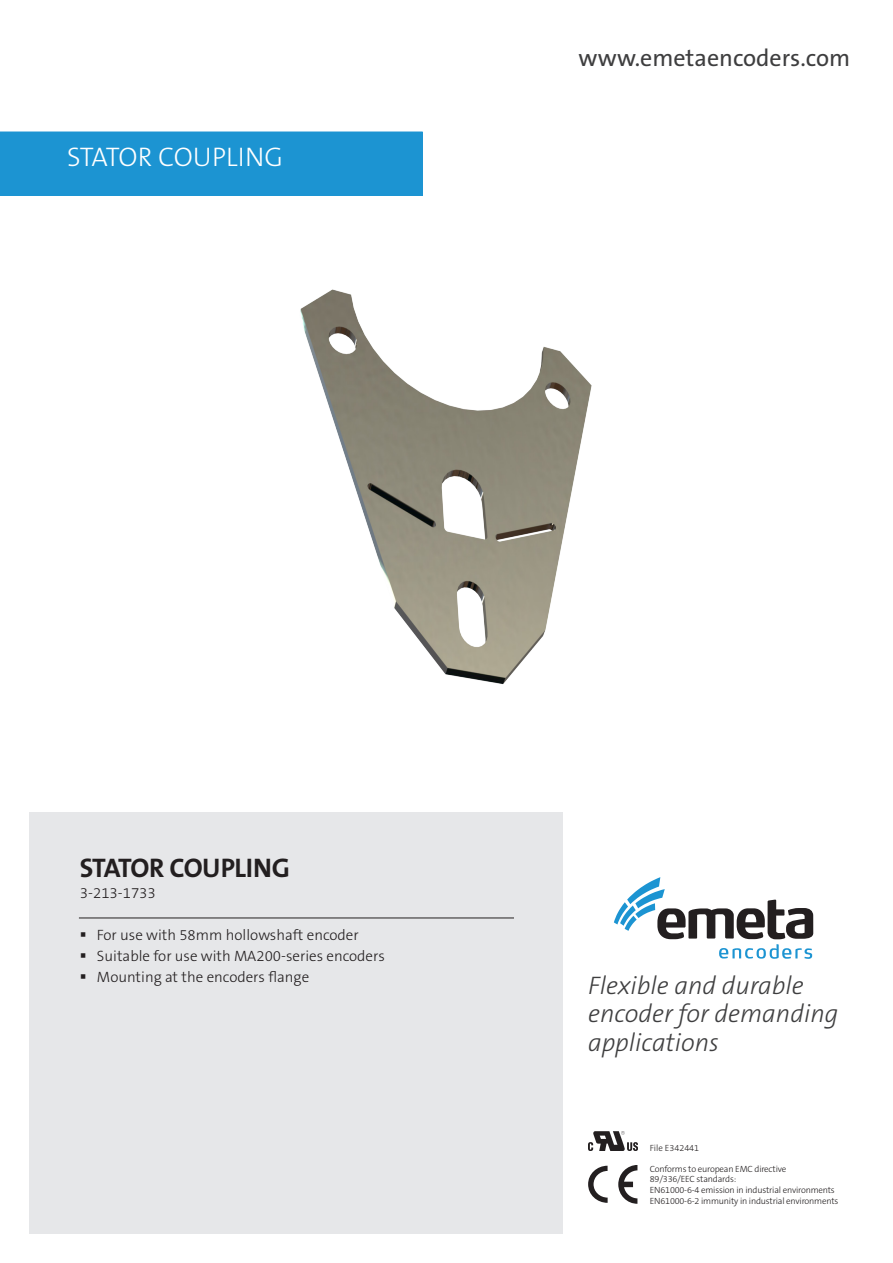
<style>
.page{position:relative;width:893px;height:1263px;background:#fff}
.page>*{position:absolute;margin:0;border:0;box-sizing:border-box;transform-origin:0 0}
.Header_2{font:700 27px "The Sans B7";letter-spacing:-.015em;color:#231f20}
.t1{font:300 27px "The Sans B3";color:#fff}
.t2{font:italic 300 25.5px/28.5px "The Sans B3";color:#3e3e3f}
.t3{font:24px "The Sans B5 Plain";color:#3e3e3f}
.Lista{font:300 15px "The Sans B3";color:#231f20}
.t4{font:300 9px/10.8px "The Sans B3";letter-spacing:-.02em;color:#231f20}
.t5{font:300 9px "The Sans B3";color:#231f20}
</style>
<div class="page">
<div style="left:30px;top:812px;width:533px;height:421px;background:#e6e7e9"></div>
<svg style="left:588px;top:1166px;width:20px;height:37px"></svg>
<svg style="left:618px;top:1165px;width:20px;height:39px"></svg>
<img style="left:588px;top:1131px;width:50px;height:20px">
<svg style="left:614px;top:877px;width:199px;height:82px"></svg>
<hr style="left:79px;top:917px;width:435px;height:1px;background:#231f20">
<div style="left:0;top:132px;width:422px;height:63px;background:#1c94d2"></div>
<div style="left:0;top:132px;width:422px;height:64px;border:1px solid #1c94d2"></div>
<img style="left:300px;top:289px;width:292px;height:396px">
<p class="t1" style="left:67px;top:143px;width:217px">STATOR COUPLING</p>
<p class="t3" style="left:578px;top:45px;width:273px">www.emetaencoders.com</p>
<p class="Header_2" style="left:80px;top:853px;width:211px">STATOR COUPLING</p>
<p class="Lista" style="left:80px;top:885px;width:77px">3-213-1733</p>
<p class="Lista" style="left:80px;top:927px;width:280px">▪ For use with 58mm hollowshaft encoder</p>
<p class="Lista" style="left:80px;top:948px;width:306px">▪ Suitable for use with MA200-series encoders</p>
<p class="Lista" style="left:80px;top:969px;width:231px">▪ Mounting at the encoders flange</p>
<p class="t2" style="left:588px;top:972px;width:252px">Flexible and durable encoder for demanding applications</p>
<p class="t5" style="left:650px;top:1143px;width:51px">File E342441</p>
<p class="t4" style="left:650px;top:1163px;width:138px">Conforms to european EMC directive</p>
<p class="t4" style="left:650px;top:1174px;width:88px">89/336/EEC standards:</p>
<p class="t4" style="left:650px;top:1185px;width:190px">EN61000-6-4 emission in industrial environments<br>EN61000-6-2 immunity in industrial environments</p>
</div>
